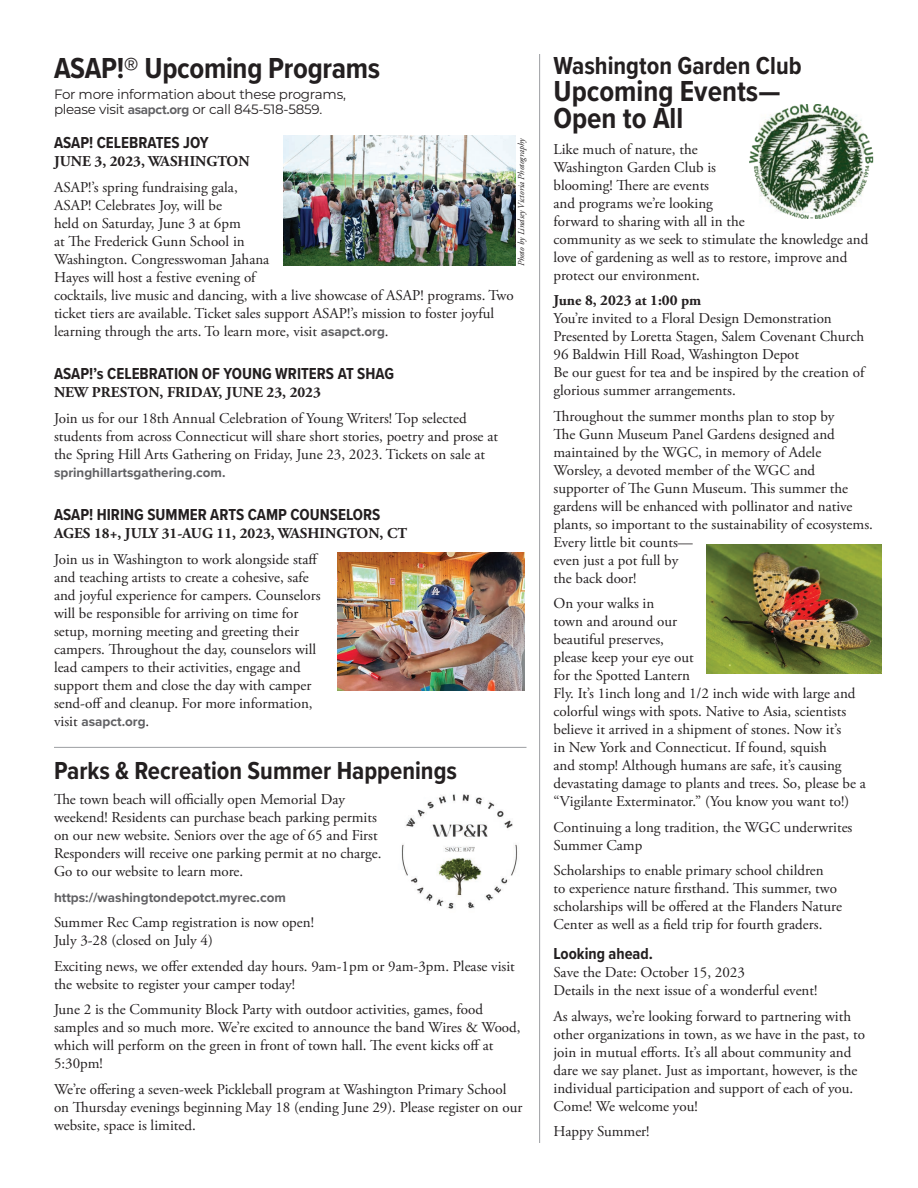
<style>
.page{position:relative;width:918px;height:1188px;background:#fff}
.page>*{position:absolute;margin:0;border:0;box-sizing:border-box;transform-origin:0 0}
.t1{font:700 30px/27px "Proxima Nova Cond";color:#231f20}
.t2{font:700 25.5px "Proxima Nova Cond";color:#231f20}
.t3{font:700 16.5px "Proxima Nova Cond";color:#231f20}
.t4{font:15px/18px "Adobe Garamond Pro";color:#231f20}
.t5{font:700 15px "Adobe Garamond Pro";color:#231f20}
.t6{font:700 13.5px "Proxima Nova";color:#616164}
.t7{font:13.5px/15px "Montserrat";letter-spacing:-.02em;color:#231f20}
.t8{font:italic 9px "Adobe Garamond Pro";color:#231f20}
.s1{font-family:"Proxima Nova";font-weight:700;color:#616164}
.s2{font-family:"Proxima Nova";font-weight:700;font-size:13.5px;color:#616164}
.s3{font-family:"Adobe Garamond Pro";font-weight:400;font-size:15px;color:#231f20}
</style>
<div class="page">
<img style="left:284px;top:135px;width:231px;height:131px">
<img style="left:338px;top:553px;width:187px;height:137px">
<hr style="left:539px;top:54px;width:1px;height:1089px;background:#9d9fa2">
<img style="left:750px;top:104px;width:124px;height:114px">
<img style="left:707px;top:544px;width:175px;height:129px">
<img style="left:401px;top:794px;width:117px;height:115px">
<hr style="left:54px;top:747px;width:472px;height:1px;background:#9d9fa2">
<h1 class="t1" style="left:54px;top:54px;width:328px">ASAP!® Upcoming Programs</h1>
<p class="t7" style="left:54px;top:86px;width:293px">For more information about these programs, please visit <span class="s1">asapct.org</span> or call 845-518-5859.</p>
<p class="t3" style="left:54px;top:130px;width:156px">ASAP! CELEBRATES JOY</p>
<p class="t5" style="left:54px;top:153px;width:197px">JUNE 3, 2023, WASHINGTON</p>
<p class="t4" style="left:54px;top:178px;width:461px">ASAP!’s spring fundraising gala,<br>ASAP! Celebrates Joy, will be<br>held on Saturday, June 3 at 6pm<br>at The Frederick Gunn School in<br>Washington. Congresswoman Jahana<br>Hayes will host a festive evening of<br>cocktails, live music and dancing, with a live showcase of ASAP! programs. Two ticket tiers are available. Ticket sales support ASAP!’s mission to foster joyful learning through the arts. To learn more, visit <span class="s2">asapct.org</span>.</p>
<p class="t3" style="left:54px;top:361px;width:342px">ASAP!’s CELEBRATION OF YOUNG WRITERS AT SHAG</p>
<p class="t5" style="left:54px;top:384px;width:268px">NEW PRESTON, FRIDAY, JUNE 23, 2023</p>
<p class="t4" style="left:54px;top:409px;width:446px">Join us for our 18th Annual Celebration of Young Writers! Top selected students from across Connecticut will share short stories, poetry and prose at the Spring Hill Arts Gathering on Friday, June 23, 2023. Tickets on sale at</p>
<p class="t6" style="left:54px;top:462px;width:173px">springhillartsgathering.com.</p>
<p class="t3" style="left:54px;top:502px;width:328px">ASAP! HIRING SUMMER ARTS CAMP COUNSELORS</p>
<p class="t5" style="left:54px;top:525px;width:355px">AGES 18+, JULY 31-AUG 11, 2023, WASHINGTON, CT</p>
<p class="t4" style="left:54px;top:550px;width:268px">Join us in Washington to work alongside staff and teaching artists to create a cohesive, safe and joyful experience for campers. Counselors will be responsible for arriving on time for setup, morning meeting and greeting their campers. Throughout the day, counselors will lead campers to their activities, engage and support them and close the day with camper send-off and cleanup. For more information,</p>
<p class="t6" style="left:54px;top:711px;width:97px"><span class="s3">visit</span> asapct.org<span class="s3">.</span></p>
<p class="t8" style="left:516px;top:266px;width:130px;rotate:-90deg">Photo by Lindsey Victoria Photography</p>
<h2 class="t2" style="left:54px;top:752px;width:405px">Parks &amp; Recreation Summer Happenings</h2>
<p class="t4" style="left:54px;top:791px;width:329px">The town beach will officially open Memorial Day weekend! Residents can purchase beach parking permits on our new website. Seniors over the age of 65 and First Responders will receive one parking permit at no charge.<br>Go to our website to learn more.</p>
<p class="t6" style="left:54px;top:887px;width:234px">https://washingtondepotct.myrec.com</p>
<p class="t4" style="left:54px;top:914px;width:262px">Summer Rec Camp registration is now open!<br>July 3-28 (closed on July 4)</p>
<p class="t4" style="left:54px;top:958px;width:462px">Exciting news, we offer extended day hours. 9am-1pm or 9am-3pm. Please visit the website to register your camper today!</p>
<p class="t4" style="left:54px;top:1001px;width:468px">June 2 is the Community Block Party with outdoor activities, games, food samples and so much more. We’re excited to announce the band Wires &amp; Wood, which will perform on the green in front of town hall. The event kicks off at 5:30pm!</p>
<p class="t4" style="left:54px;top:1081px;width:470px">We’re offering a seven-week Pickleball program at Washington Primary School on Thursday evenings beginning May 18 (ending June 29). Please register on our website, space is limited.</p>
<h2 class="t2" style="left:554px;top:47px;width:250px">Washington Garden Club</h2>
<h1 class="t1" style="left:554px;top:77px;width:228px">Upcoming Events—<br>Open to All</h1>
<p class="t4" style="left:554px;top:140px;width:316px">Like much of nature, the<br>Washington Garden Club is<br>blooming! There are events<br>and programs we’re looking<br>forward to sharing with all in the<br>community as we seek to stimulate the knowledge and love of gardening as well as to restore, improve and protect our environment.</p>
<p class="t5" style="left:554px;top:292px;width:149px">June 8, 2023 at 1:00 pm</p>
<p class="t4" style="left:554px;top:310px;width:312px">You’re invited to a Floral Design Demonstration Presented by Loretta Stagen, Salem Covenant Church 96 Baldwin Hill Road, Washington Depot<br>Be our guest for tea and be inspired by the creation of glorious summer arrangements.</p>
<p class="t4" style="left:554px;top:407px;width:321px">Throughout the summer months plan to stop by<br>The Gunn Museum Panel Gardens designed and maintained by the WGC, in memory of Adele Worsley, a devoted member of the WGC and supporter of The Gunn Museum. This summer the gardens will be enhanced with pollinator and native plants, so important to the sustainability of ecosystems.<br>Every little bit counts—<br>even just a pot full by<br>the back door!</p>
<p class="t4" style="left:554px;top:595px;width:314px">On your walks in<br>town and around our<br>beautiful preserves,<br>please keep your eye out<br>for the Spotted Lantern<br>Fly. It’s 1inch long and 1/2 inch wide with large and colorful wings with spots. Native to Asia, scientists believe it arrived in a shipment of stones. Now it’s<br>in New York and Connecticut. If found, squish<br>and stomp! Although humans are safe, it’s causing devastating damage to plants and trees. So, please be a “Vigilante Exterminator.” (You know you want to!)</p>
<p class="t4" style="left:554px;top:818px;width:300px">Continuing a long tradition, the WGC underwrites<br>Summer Camp</p>
<p class="t4" style="left:554px;top:862px;width:290px">Scholarships to enable primary school children<br>to experience nature firsthand. This summer, two scholarships will be offered at the Flanders Nature Center as well as a field trip for fourth graders.</p>
<p class="t3" style="left:554px;top:942px;width:101px">Looking ahead.</p>
<p class="t4" style="left:554px;top:964px;width:265px">Save the Date: October 15, 2023<br>Details in the next issue of a wonderful event!</p>
<p class="t4" style="left:554px;top:1007px;width:313px">As always, we’re looking forward to partnering with other organizations in town, as we have in the past, to join in mutual efforts. It’s all about community and dare we say planet. Just as important, however, is the individual participation and support of each of you.<br>Come! We welcome you!</p>
<p class="t4" style="left:554px;top:1123px;width:98px">Happy Summer!</p>
</div>
